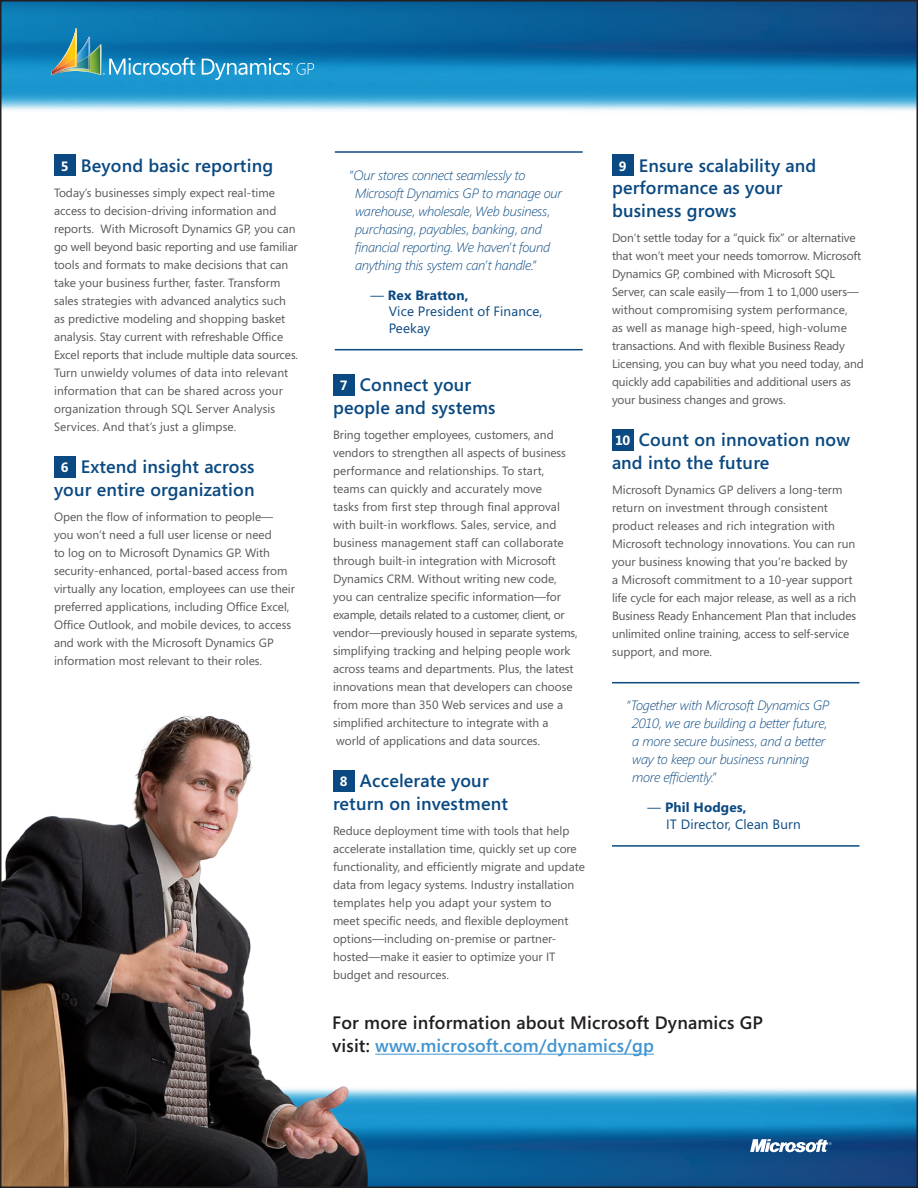
<style>
.page{position:relative;width:918px;height:1188px;background:#fff}
.page>*{position:absolute;margin:0;border:0;box-sizing:border-box;transform-origin:0 0}
.t1{font:600 18px/22.5px "Segoe";letter-spacing:.01em;color:#0a4981}
.t2{font:600 18px/22.5px "Segoe";letter-spacing:.01em;color:#231f20}
.t3{font:italic 300 13.5px/18px "Segoe";letter-spacing:-.02em;color:#0a4981}
.t4{font:13.5px/16.5px "Segoe";letter-spacing:.01em;color:#0a4981}
.t5{font:12px/18px "Segoe";color:#57585a}
.s1{font-weight:700;font-size:13.5px;color:#fff}
.s2{font-weight:700}
.s3{color:#4194d0}
</style>
<div class="page">
<img style="left:3px;top:3px;width:912px;height:108px">
<img style="left:414px;top:1088px;width:501px;height:97px">
<div style="left:54px;top:155px;width:22px;height:21px;background:#0a4981"></div>
<div style="left:54px;top:456px;width:22px;height:22px;background:#0a4981"></div>
<div style="left:333px;top:374px;width:22px;height:22px;background:#0a4981"></div>
<div style="left:612px;top:155px;width:22px;height:21px;background:#0a4981"></div>
<div style="left:612px;top:429px;width:22px;height:22px;background:#0a4981"></div>
<hr style="left:375px;top:1054px;width:279px;height:1px;background:#4194d0">
<svg style="left:750px;top:1139px;width:82px;height:13px"></svg>
<img style="left:3px;top:715px;width:411px;height:470px">
<img style="left:51px;top:28px;width:144px;height:48px">
<svg style="left:202px;top:58px;width:112px;height:22px;background:#40a2d1"></svg>
<hr style="left:335px;top:151px;width:248px;height:2px;background:#0a4981">
<hr style="left:335px;top:349px;width:248px;height:1px;background:#0a4981">
<hr style="left:612px;top:682px;width:248px;height:1px;background:#0a4981">
<hr style="left:612px;top:845px;width:248px;height:2px;background:#0a4981">
<h1 class="t1" style="left:61px;top:154px;width:214px"><span class="s1">5</span> Beyond basic reporting</h1>
<p class="t5" style="left:54px;top:183px;width:246px">Today’s businesses simply expect real-time access to decision-driving information and reports. With Microsoft Dynamics GP, you can go well beyond basic reporting and use familiar tools and formats to make decisions that can take your business further, faster. Transform sales strategies with advanced analytics such as predictive modeling and shopping basket analysis. Stay current with refreshable Office Excel reports that include multiple data sources.<br>Turn unwieldy volumes of data into relevant information that can be shared across your organization through SQL Server Analysis Services. And that’s just a glimpse.</p>
<h1 class="t1" style="left:54px;top:456px;width:202px;text-align:center"><span class="s1">6</span> Extend insight across your entire organization</h1>
<p class="t5" style="left:54px;top:507px;width:243px">Open the flow of information to people— you won’t need a full user license or need<br>to log on to Microsoft Dynamics GP. With security-enhanced, portal-based access from virtually any location, employees can use their preferred applications, including Office Excel, Office Outlook, and mobile devices, to access and work with the Microsoft Dynamics GP information most relevant to their roles.</p>
<p class="t3" style="left:355px;top:166px;width:208px;text-indent:-5px">“Our stores connect seamlessly to Microsoft Dynamics GP to manage our warehouse, wholesale, Web business, purchasing, payables, banking, and financial reporting. We haven’t found anything this system can’t handle.”</p>
<p class="t4" style="left:389px;top:287px;width:155px;text-indent:-18px">— <span class="s2">Rex Bratton,<br></span>Vice President of Finance,<br>Peekay</p>
<h1 class="t1" style="left:333px;top:374px;width:164px;text-indent:7px"><span class="s1">7</span> Connect your people and systems</h1>
<p class="t5" style="left:333px;top:425px;width:246px">Bring together employees, customers, and vendors to strengthen all aspects of business performance and relationships. To start, teams can quickly and accurately move<br>tasks from first step through final approval with built-in workflows. Sales, service, and business management staff can collaborate through built-in integration with Microsoft Dynamics CRM. Without writing new code, you can centralize specific information—for example, details related to a customer, client, or vendor—previously housed in separate systems, simplifying tracking and helping people work across teams and departments. Plus, the latest innovations mean that developers can choose from more than 350 Web services and use a simplified architecture to integrate with a world of applications and data sources.</p>
<h1 class="t1" style="left:333px;top:770px;width:177px;text-indent:7px"><span class="s1">8</span> Accelerate your return on investment</h1>
<p class="t5" style="left:333px;top:821px;width:253px">Reduce deployment time with tools that help accelerate installation time, quickly set up core functionality, and efficiently migrate and update data from legacy systems. Industry installation templates help you adapt your system to<br>meet specific needs, and flexible deployment options—including on-premise or partner&shy;hosted—make it easier to optimize your IT budget and resources.</p>
<h1 class="t1" style="left:612px;top:154px;width:206px;text-indent:7px"><span class="s1">9</span> Ensure scalability and performance as your business grows</h1>
<p class="t5" style="left:612px;top:228px;width:253px">Don’t settle today for a “quick fix” or alternative that won’t meet your needs tomorrow. Microsoft Dynamics GP, combined with Microsoft SQL Server, can scale easily—from 1 to 1,000 users— without compromising system performance,<br>as well as manage high-speed, high-volume transactions. And with flexible Business Ready Licensing, you can buy what you need today, and quickly add capabilities and additional users as your business changes and grows.</p>
<h1 class="t1" style="left:612px;top:429px;width:240px"><span class="s1">10</span> Count on innovation now and into the future</h1>
<p class="t5" style="left:612px;top:480px;width:246px">Microsoft Dynamics GP delivers a long-term return on investment through consistent product releases and rich integration with Microsoft technology innovations. You can run your business knowing that you’re backed by a Microsoft commitment to a 10-year support life cycle for each major release, as well as a rich Business Ready Enhancement Plan that includes unlimited online training, access to self-service support, and more.</p>
<p class="t3" style="left:632px;top:697px;width:199px;text-indent:-5px">“Together with Microsoft Dynamics GP<br>2010, we are building a better future, a more secure business, and a better way to keep our business running more efficiently.”</p>
<p class="t4" style="left:666px;top:800px;width:136px;text-indent:-18px">— <span class="s2">Phil Hodges,<br></span>IT Director, Clean Burn</p>
<h1 class="t2" style="left:332px;top:1012px;width:432px">For more information about Microsoft Dynamics GP visit: <span class="s3">www.microsoft.com/dynamics/gp</span></h1>
</div>
